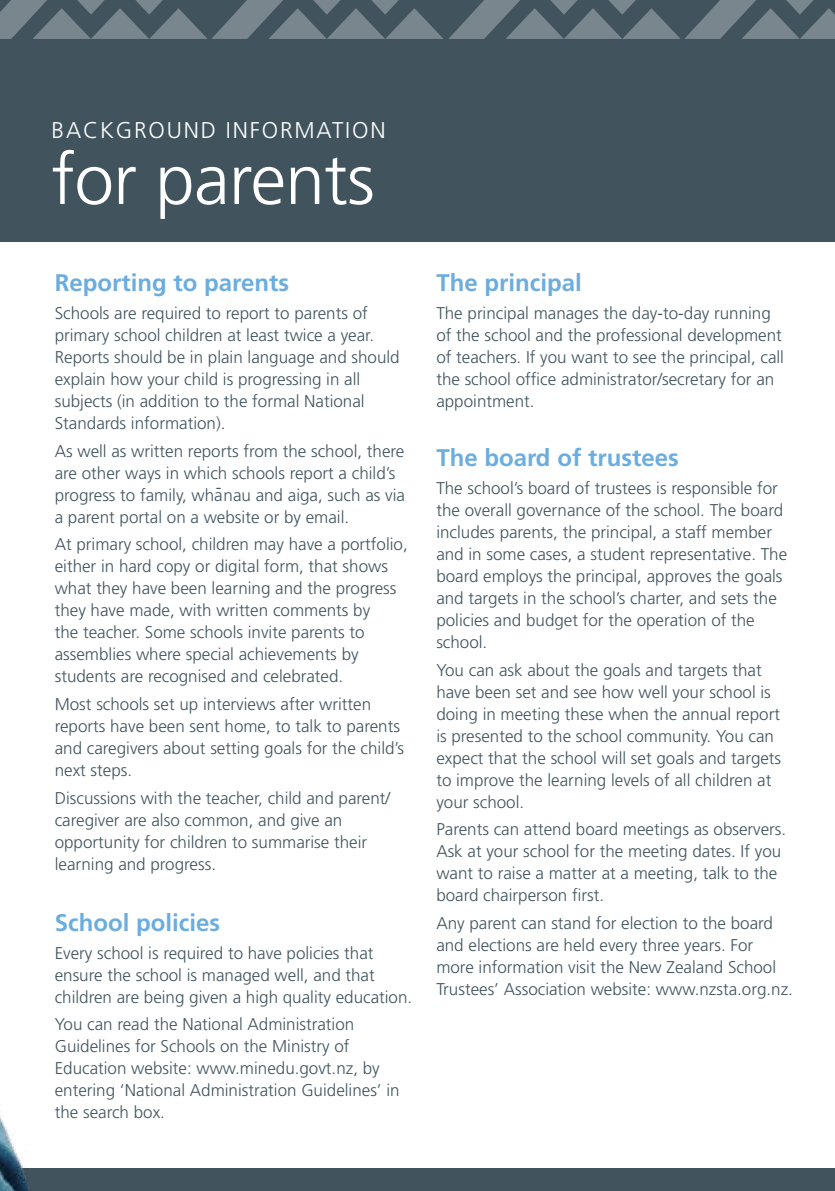
<style>
.page{position:relative;width:835px;height:1191px;background:#fff}
.page>*{position:absolute;margin:0;border:0;box-sizing:border-box;transform-origin:0 0}
.t1{font:300 71px "Frutiger";letter-spacing:-.01em;color:#fff}
.t2{font:700 24px "Frutiger";color:#6caddf}
.t3{font:300 22.8px "Frutiger";letter-spacing:.08em;color:#fff}
.t4{font:300 17px/22px "Frutiger";color:#41545d}
</style>
<div class="page">
<div style="left:0;top:0;width:835px;height:241px;background:#41545d"></div>
<svg style="left:0;top:0;width:835px;height:39px"></svg>
<div style="left:0;top:1168px;width:835px;height:23px;background:#41545d"></div>
<img style="left:0;top:1116px;width:29px;height:75px">
<h3 class="t3" style="left:52px;top:118px;width:66px">BACKGROU</h3>
<h3 class="t3" style="left:184px;top:118px;width:203px">ND INFORMATION</h3>
<h1 class="t1" style="left:52px;top:139px;width:325px">for parents</h1>
<h2 class="t2" style="left:55px;top:269px;width:236px">Reporting to parents</h2>
<p class="t4" style="left:55px;top:302px;width:346px">Schools are required to report to parents of primary school children at least twice a year.<br>Reports should be in plain language and should explain how your child is progressing in all subjects (in addition to the formal National Standards information).</p>
<p class="t4" style="left:55px;top:440px;width:352px">As well as written reports from the school, there are other ways in which schools report a child’s progress to family, whanau and aiga, such as via</p>
<p class="t4" style="left:55px;top:472px;width:296px;line-height:30px;text-indent:161px">-<br>a parent portal on a website or by email.</p>
<p class="t4" style="left:55px;top:533px;width:354px">At primary school, children may have a portfolio, either in hard copy or digital form, that shows what they have been learning and the progress they have made, with written comments by<br>the teacher. Some schools invite parents to assemblies where special achievements by students are recognised and celebrated.</p>
<p class="t4" style="left:55px;top:693px;width:351px">Most schools set up interviews after written reports have been sent home, to talk to parents and caregivers about setting goals for the child’s next steps.</p>
<p class="t4" style="left:55px;top:787px;width:337px">D iscussions with the teacher, child and parent/ caregiver are also common, and give an opportunity for children to summarise their learning and progress.</p>
<h2 class="t2" style="left:55px;top:908px;width:167px">School policies</h2>
<p class="t4" style="left:55px;top:941px;width:359px">Every school is required to have policies that ensure the school is managed well, and that children are being given a high quality education.</p>
<p class="t4" style="left:55px;top:1013px;width:346px">You can read the National Administration<br>G uidelines for Schools on the Ministry of Education website: www.minedu.govt.nz, by entering ‘National Administration G uidelines’ in the search box.</p>
<h2 class="t2" style="left:436px;top:269px;width:147px">The principal</h2>
<p class="t4" style="left:436px;top:302px;width:349px">The principal manages the day-to-day running of the school and the professional development of teachers. If you want to see the principal, call the school office administrator/secretary for an appointment.</p>
<h2 class="t2" style="left:436px;top:444px;width:244px">The board of trustees</h2>
<p class="t4" style="left:436px;top:477px;width:352px">The school’s board of trustees is responsible for the overall governance of the school. The board includes parents, the principal, a staff member and in some cases, a student representative. The board employs the principal, approves the goals and targets in the school’s charter, and sets the policies and budget for the operation of the school.</p>
<p class="t4" style="left:436px;top:659px;width:346px">You can ask about the goals and targets that have been set and see how well your school is doing in meeting these when the annual report is presented to the school community. You can expect that the school will set goals and targets to improve the learning levels of all children at your school.</p>
<p class="t4" style="left:436px;top:818px;width:351px">Parents can attend board meetings as observers.<br>Ask at your school for the meeting dates. If you want to raise a matter at a meeting, talk to the board chairperson first.</p>
<p class="t4" style="left:436px;top:912px;width:358px">Any parent can stand for election to the board and elections are held every three years. For more information visit the New Zealand School Trustees’ Association website: www.nzsta.org.nz.</p>
</div>
